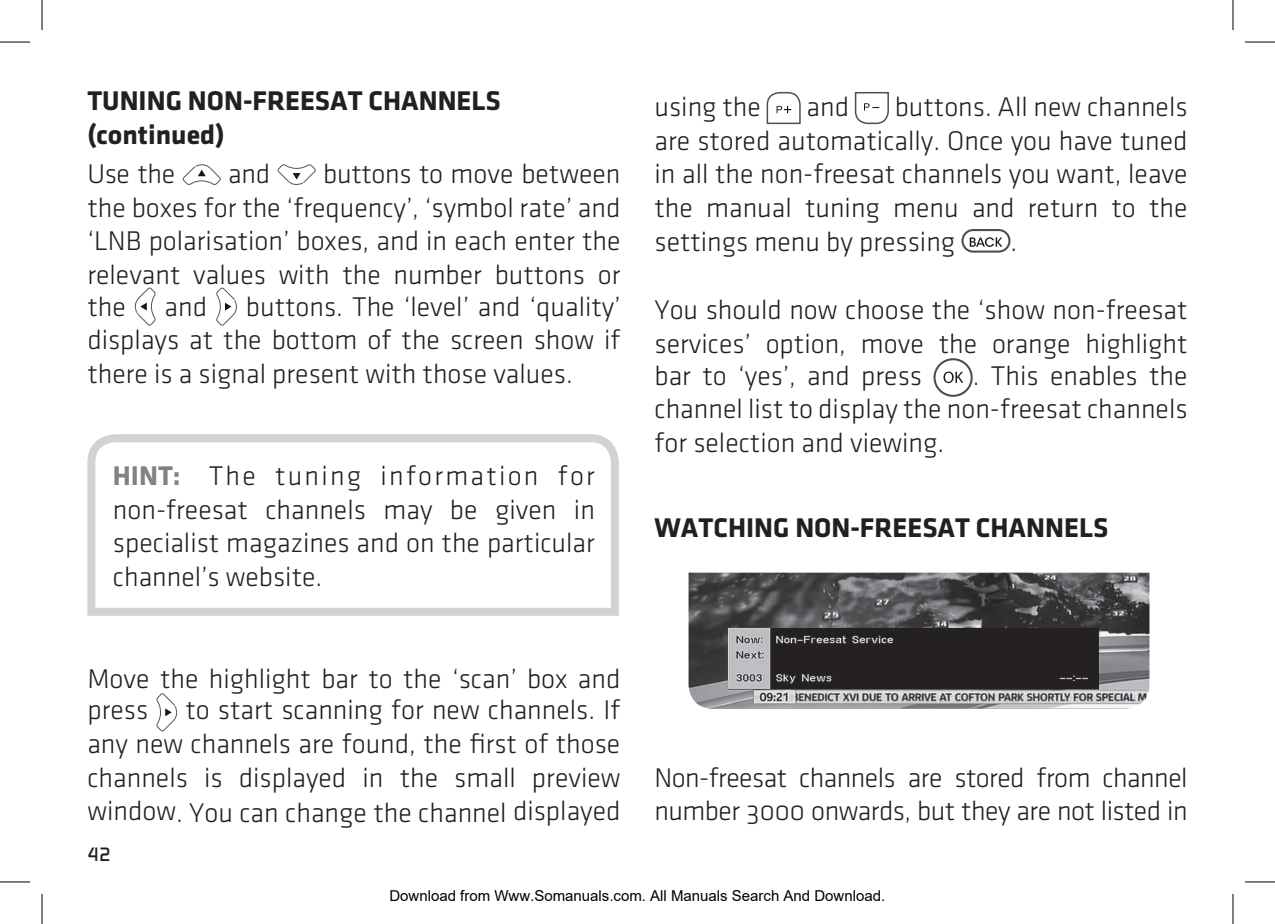
<style>
.page{position:relative;width:1275px;height:924px;background:#fff}
.page>*{position:absolute;margin:0;border:0;box-sizing:border-box;transform-origin:0 0}
.t1{font:28px/33.6px "Klavika Light OSF";color:#231f20;text-align:justify}
.t2{font:28px/33.6px "Klavika Light OSF";letter-spacing:-.02em;color:#231f20}
.t3{font:700 28px/33.6px "Klavika";color:#231f20}
.t4{font:500 20px "Digital Sans";color:#231f20}
.t5{font:15px "Arial";color:#000}
.s1{font-family:"Klavika";font-weight:700;color:#808285}
</style>
<div class="page">
<svg style="left:183px;top:164px;width:38px;height:21px"></svg>
<svg style="left:278px;top:164px;width:38px;height:21px"></svg>
<svg style="left:134px;top:287px;width:21px;height:38px"></svg>
<svg style="left:216px;top:287px;width:21px;height:39px"></svg>
<svg style="left:87px;top:434px;width:532px;height:181px"></svg>
<svg style="left:157px;top:693px;width:20px;height:39px"></svg>
<svg style="left:766px;top:92px;width:35px;height:33px"></svg>
<svg style="left:854px;top:92px;width:35px;height:33px"></svg>
<svg style="left:961px;top:229px;width:50px;height:24px"></svg>
<svg style="left:943px;top:371px;width:20px;height:12px"></svg>
<div style="left:933px;top:358px;width:39px;height:38px;border:2px solid #4d4e53;border-radius:50%"></div>
<img style="left:688px;top:572px;width:461px;height:136px">
<hr style="left:0;top:42px;width:30px;height:1px;background:#000">
<hr style="left:1245px;top:42px;width:30px;height:1px;background:#000">
<hr style="left:0;top:881px;width:30px;height:1px;background:#000">
<hr style="left:1245px;top:881px;width:30px;height:1px;background:#000">
<hr style="left:42px;top:0;width:1px;height:30px;background:#000">
<hr style="left:42px;top:893px;width:1px;height:30px;background:#000">
<hr style="left:1232px;top:0;width:1px;height:30px;background:#000">
<hr style="left:1232px;top:893px;width:1px;height:30px;background:#000">
<p class="t3" style="left:87px;top:84px;width:415px">TUNING NON-FREESAT CHANNELS (continued)</p>
<p class="t1" style="left:87px;top:157px;width:89px">Use the</p>
<p class="t1" style="left:228px;top:157px;width:43px">and</p>
<p class="t1" style="left:87px;top:157px;width:534px;text-indent:236px">buttons to move between the boxes for the ‘frequency’, ‘symbol rate’ and ‘LNB polarisation’ boxes, and in each enter the relevant values with the number buttons or the</p>
<p class="t1" style="left:87px;top:290px;width:534px;text-indent:159px">buttons. The ‘level’ and ‘quality’ displays at the bottom of the screen show if there is a signal present with those values.</p>
<p class="t1" style="left:165px;top:290px;width:44px">and</p>
<p class="t1" style="left:113px;top:459px;width:483px"><span class="s1">HINT:</span> The tuning information for non-freesat channels may be given in specialist magazines and on the particular channel’s website.</p>
<p class="t1" style="left:87px;top:662px;width:534px;line-height:31.8px">Move the highlight bar to the ‘scan’ box and press</p>
<p class="t1" style="left:87px;top:693px;width:534px;line-height:34.2px;text-indent:98px">to start scanning for new channels. If any new channels are found, the first of those channels is displayed in the small preview window. You can change the channel displayed</p>
<p class="t4" style="left:87px;top:842px;width:25px">42</p>
<p class="t1" style="left:654px;top:90px;width:108px">using the</p>
<p class="t1" style="left:806px;top:90px;width:44px">and</p>
<p class="t1" style="left:654px;top:90px;width:534px;text-indent:240px">buttons. All new channels are stored automatically. Once you have tuned in all the non-freesat channels you want, leave the manual tuning menu and return to the settings menu by pressing</p>
<p class="t1" style="left:1010px;top:225px;width:8px">.</p>
<p class="t1" style="left:654px;top:293px;width:534px;line-height:33px">You should now choose the ‘show non-freesat services’ option, move the orange highlight bar to ‘yes’, and press</p>
<p class="t1" style="left:654px;top:359px;width:534px;text-indent:318px">. This enables the channel list to display the non-freesat channels for selection and viewing.</p>
<p class="t3" style="left:654px;top:510px;width:455px">WATCHING NON-FREESAT CHANNELS</p>
<p class="t2" style="left:654px;top:760px;width:534px">Non-freesat channels are stored from channel number 3000 onwards, but they are not listed in</p>
<p class="t5" style="left:389px;top:886px;width:497px">Download from Www.Somanuals.com. All Manuals Search And Download.</p>
</div>
